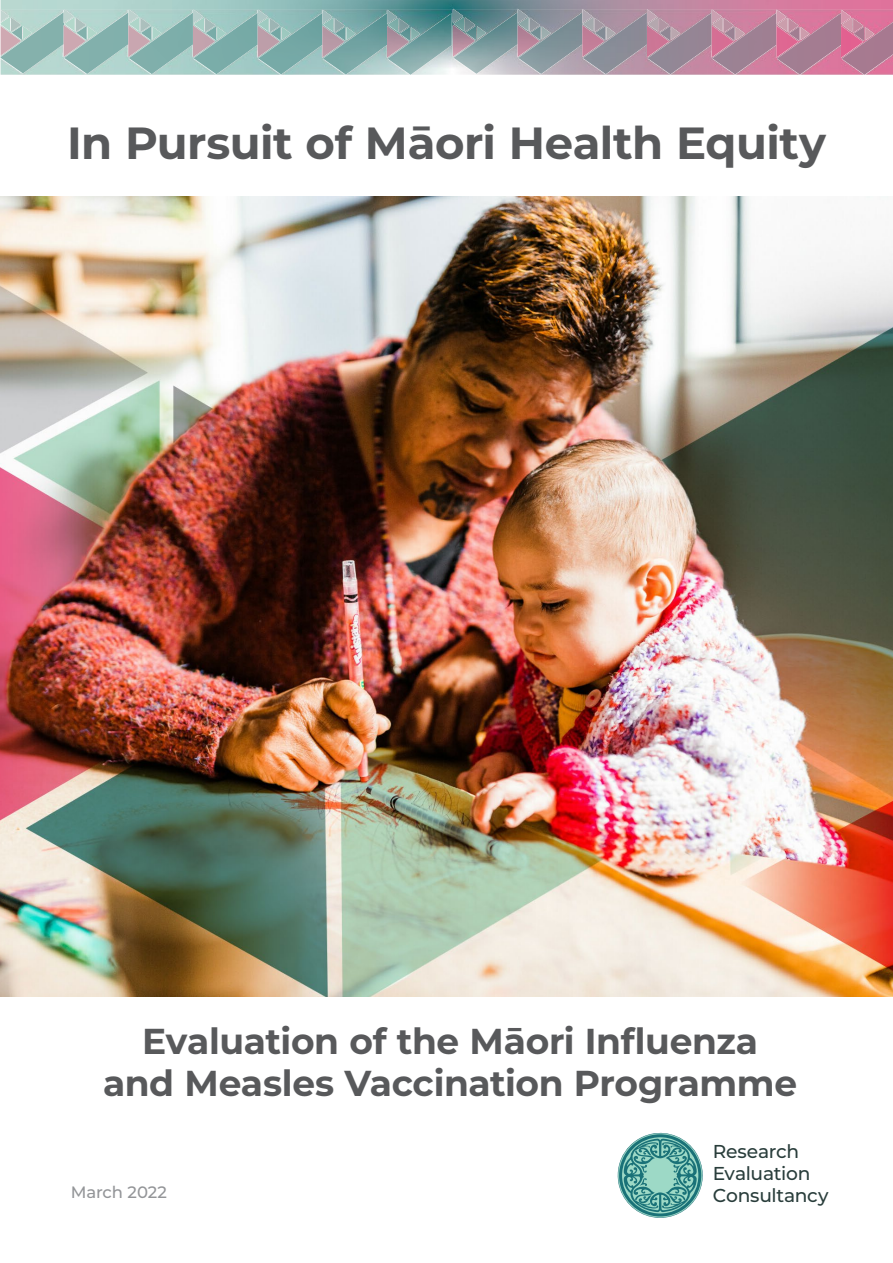
<style>
.page{position:relative;width:893px;height:1263px;background:#fff}
.page>*{position:absolute;margin:0;border:0;box-sizing:border-box;transform-origin:0 0}
.Level_1{font:700 45px "Montserrat";letter-spacing:-.01em;color:#58595b}
.Level_2{font:700 36px/42px "Montserrat";letter-spacing:-.01em;color:#58595b;text-align:center}
.Logos{font:500 18.6px/21.6px "Montserrat";letter-spacing:-.015em;color:#293d3b}
.Level_2-2{font:500 16.5px "Montserrat";letter-spacing:-.005em;color:#939598}
</style>
<div class="page">
<svg style="left:617px;top:1132px;width:86px;height:86px"></svg>
<img style="left:0;top:196px;width:893px;height:800px">
<img style="left:1px;top:0;width:892px;height:75px">
<svg style="left:1px;top:10px;width:8px;height:2px"></svg>
<img style="left:1px;top:12px;width:451px;height:63px">
<svg style="left:64px;top:10px;width:10px;height:7px"></svg>
<img style="left:64px;top:17px;width:22px;height:8px">
<img style="left:86px;top:26px;width:11px;height:14px">
<img style="left:64px;top:25px;width:22px;height:32px">
<svg style="left:128px;top:10px;width:10px;height:13px"></svg>
<img style="left:129px;top:17px;width:22px;height:9px">
<img style="left:150px;top:26px;width:12px;height:14px">
<img style="left:128px;top:25px;width:22px;height:32px">
<svg style="left:193px;top:10px;width:10px;height:13px"></svg>
<img style="left:194px;top:17px;width:21px;height:8px">
<img style="left:215px;top:26px;width:1px;height:15px">
<svg style="left:217px;top:27px;width:9px;height:13px"></svg>
<img style="left:193px;top:25px;width:22px;height:32px">
<img style="left:258px;top:10px;width:10px;height:7px">
<img style="left:258px;top:17px;width:22px;height:9px">
<img style="left:280px;top:26px;width:1px;height:15px">
<svg style="left:282px;top:27px;width:9px;height:13px"></svg>
<img style="left:258px;top:26px;width:22px;height:31px">
<img style="left:322px;top:10px;width:11px;height:14px">
<img style="left:323px;top:18px;width:22px;height:9px">
<img style="left:344px;top:27px;width:1px;height:14px">
<svg style="left:346px;top:27px;width:10px;height:13px"></svg>
<img style="left:322px;top:26px;width:22px;height:32px">
<img style="left:387px;top:10px;width:10px;height:14px">
<img style="left:388px;top:18px;width:21px;height:8px">
<img style="left:409px;top:27px;width:1px;height:14px">
<svg style="left:411px;top:27px;width:9px;height:13px"></svg>
<img style="left:387px;top:26px;width:22px;height:32px">
<svg style="left:453px;top:9px;width:10px;height:14px"></svg>
<img style="left:453px;top:25px;width:1px;height:32px">
<img style="left:454px;top:12px;width:387px;height:63px">
<svg style="left:518px;top:9px;width:10px;height:8px"></svg>
<img style="left:518px;top:17px;width:22px;height:8px">
<img style="left:540px;top:26px;width:11px;height:14px">
<img style="left:518px;top:25px;width:22px;height:32px">
<svg style="left:582px;top:9px;width:10px;height:14px"></svg>
<img style="left:583px;top:17px;width:22px;height:9px">
<img style="left:604px;top:26px;width:12px;height:14px">
<img style="left:582px;top:25px;width:22px;height:32px">
<svg style="left:647px;top:9px;width:10px;height:14px"></svg>
<img style="left:648px;top:17px;width:21px;height:8px">
<img style="left:669px;top:26px;width:1px;height:15px">
<svg style="left:671px;top:27px;width:9px;height:13px"></svg>
<img style="left:647px;top:25px;width:22px;height:32px">
<img style="left:712px;top:10px;width:10px;height:7px">
<img style="left:712px;top:17px;width:22px;height:9px">
<img style="left:734px;top:26px;width:1px;height:15px">
<svg style="left:736px;top:27px;width:9px;height:13px"></svg>
<img style="left:712px;top:26px;width:22px;height:31px">
<img style="left:776px;top:10px;width:10px;height:14px">
<img style="left:777px;top:18px;width:22px;height:9px">
<img style="left:798px;top:27px;width:1px;height:14px">
<svg style="left:800px;top:27px;width:10px;height:13px"></svg>
<img style="left:776px;top:26px;width:22px;height:32px">
<img style="left:841px;top:10px;width:10px;height:14px">
<img style="left:842px;top:18px;width:21px;height:4px">
<img style="left:841px;top:26px;width:1px;height:32px">
<img style="left:842px;top:22px;width:51px;height:53px">
<h1 class="Level_1" style="left:67px;top:110px;width:760px">In Pursuit of Māori Health Equity</h1>
<h2 class="Level_2" style="left:103px;top:1018px;width:695px">Evaluation of the Māori Influenza and Measles Vaccination Programme</h2>
<h2 class="Level_2-2" style="left:71px;top:1180px;width:98px">March 2022</h2>
<p class="Logos" style="left:713px;top:1140px;width:117px">Research<br>Evaluation<br>Consultancy</p>
</div>
